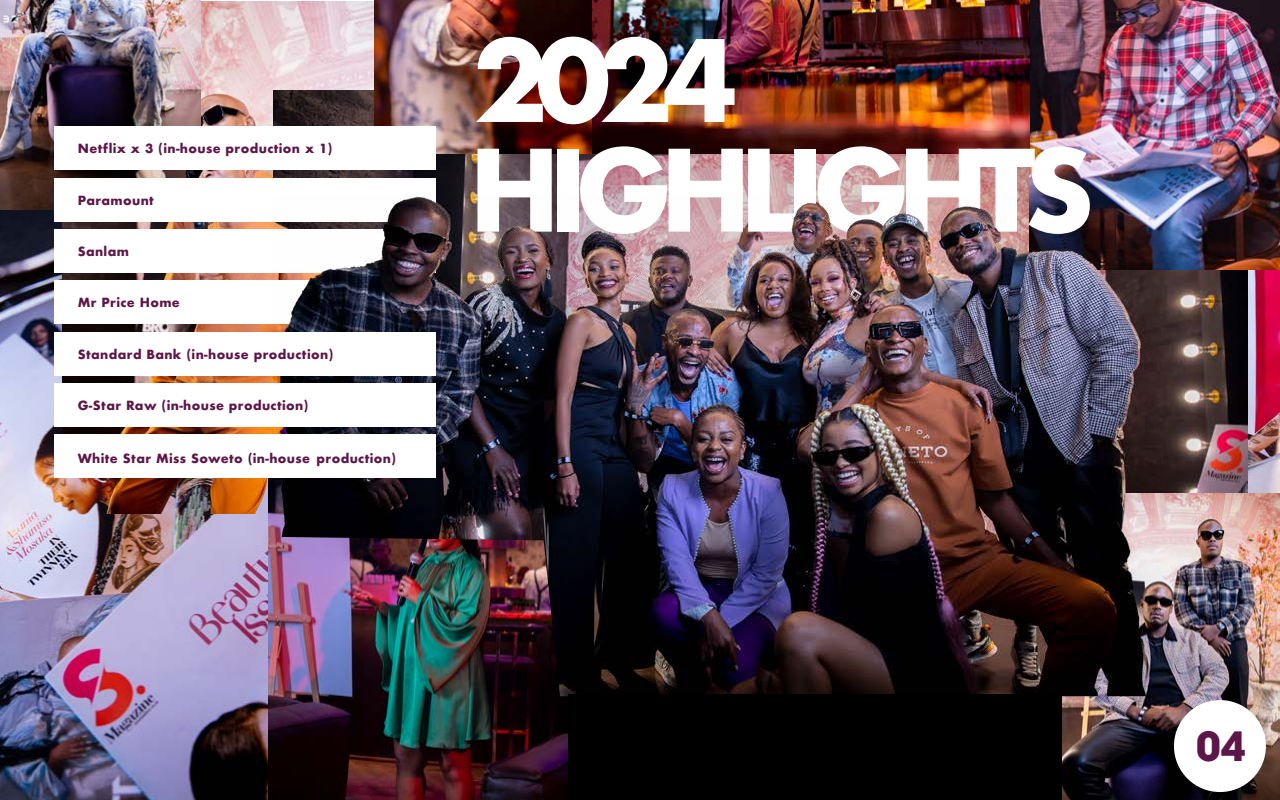
<style>
.page{position:relative;width:1280px;height:800px;background:#fff}
.page>*{position:absolute;margin:0;border:0;box-sizing:border-box;transform-origin:0 0}
.t1{font:700 110px "Futura";letter-spacing:-.11em;color:#fff}
.t2{font:700 40px "ITC Avant Garde Std";color:#5e1648}
.t3{font:700 12.3px "Futura";letter-spacing:.03em;color:#5e1648}
</style>
<div class="page">
<img style="left:0;top:209px;width:268px;height:591px">
<img style="left:1247px;top:269px;width:33px;height:224px">
<img style="left:201px;top:2px;width:174px;height:115px">
<img style="left:273px;top:91px;width:756px;height:104px">
<img style="left:268px;top:514px;width:300px;height:286px">
<img style="left:1029px;top:0;width:251px;height:269px">
<img style="left:375px;top:0;width:217px;height:154px">
<img style="left:592px;top:0;width:437px;height:154px">
<img style="left:0;top:0;width:201px;height:209px">
<img style="left:62px;top:117px;width:332px;height:397px">
<img style="left:1062px;top:493px;width:218px;height:307px">
<div style="left:1174px;top:700px;width:92px;height:92px;background:#fff;border-radius:50%"></div>
<div style="left:54px;top:127px;width:381px;height:43px;background:#fff"></div>
<div style="left:54px;top:178px;width:381px;height:43px;background:#fff"></div>
<div style="left:54px;top:229px;width:381px;height:44px;background:#fff"></div>
<div style="left:54px;top:281px;width:381px;height:43px;background:#fff"></div>
<img style="left:272px;top:195px;width:975px;height:501px">
<div style="left:54px;top:435px;width:381px;height:43px;background:#fff"></div>
<div style="left:54px;top:332px;width:381px;height:43px;background:#fff"></div>
<div style="left:54px;top:384px;width:381px;height:43px;background:#fff"></div>
<div style="left:568px;top:694px;width:494px;height:106px;background:#000"></div>
<p class="t3" style="left:78px;top:140px;width:256px">Netflix x 3 (in-house production x 1)</p>
<p class="t3" style="left:78px;top:191px;width:78px">Paramount</p>
<p class="t3" style="left:78px;top:243px;width:53px">Sanlam</p>
<p class="t3" style="left:78px;top:294px;width:104px">Mr Price Home</p>
<p class="t3" style="left:78px;top:345px;width:257px">Standard Bank (in-house production)</p>
<p class="t3" style="left:78px;top:397px;width:232px">G-Star Raw (in-house production)</p>
<p class="t3" style="left:78px;top:450px;width:320px">White Star Miss Soweto (in-house production)</p>
<h1 class="t1" style="left:473px;top:1px;width:266px">2024</h1>
<h1 class="t1" style="left:469px;top:111px;width:627px">HIGHLIGHTS</h1>
<h2 class="t2" style="left:1196px;top:721px;width:51px">04</h2>
</div>
